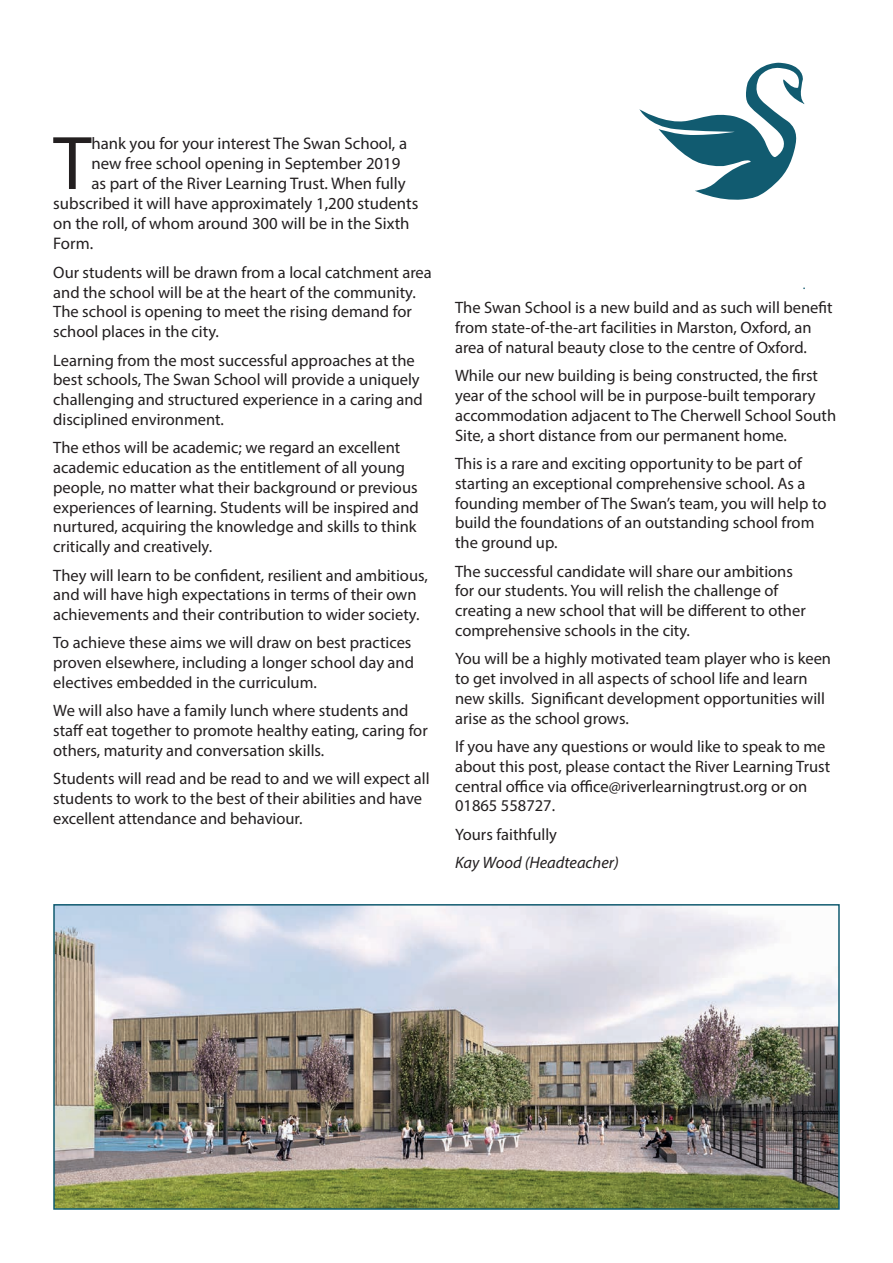
<style>
.page{position:relative;width:893px;height:1263px;background:#fff}
.page>*{position:absolute;margin:0;border:0;box-sizing:border-box;transform-origin:0 0}
.t1{font:76.65px "Myriad Pro";color:#231f20}
.t2{font:16.8px "Myriad Pro";color:#231f20}
.t3{font:16.5px/19.8px "Myriad Pro";color:#231f20}
.t4{font:italic 16.5px "Myriad Pro";color:#231f20}
.t5{font:13.2px "Myriad Pro";color:#125b6f}
</style>
<div class="page">
<img style="left:56px;top:907px;width:781px;height:300px">
<div style="left:53px;top:904px;width:787px;height:306px;border:2px solid #115b70"></div>
<svg style="left:639px;top:63px;width:166px;height:137px"></svg>
<h1 class="t1" style="left:53px;top:116px;width:40px">T</h1>
<p class="t2" style="left:91px;top:133px;width:317px">hank you for your interest The Swan School, a</p>
<p class="t2" style="left:91px;top:153px;width:311px">new free school opening in September 2019</p>
<p class="t2" style="left:91px;top:173px;width:316px">as part of the River Learning Trust. When fully</p>
<p class="t2" style="left:53px;top:193px;width:367px">subscribed it will have approximately 1,200 students</p>
<p class="t2" style="left:53px;top:213px;width:358px">on the roll, of whom around 300 will be in the Sixth</p>
<p class="t2" style="left:53px;top:233px;width:41px">Form.</p>
<p class="t3" style="left:53px;top:262px;width:380px">Our students will be drawn from a local catchment area and the school will be at the heart of the community.<br>The school is opening to meet the rising demand for school places in the city.</p>
<p class="t3" style="left:53px;top:350px;width:371px">Learning from the most successful approaches at the best schools, The Swan School will provide a uniquely challenging and structured experience in a caring and disciplined environment.</p>
<p class="t3" style="left:53px;top:437px;width:367px">The ethos will be academic; we regard an excellent academic education as the entitlement of all young people, no matter what their background or previous experiences of learning. Students will be inspired and nurtured, acquiring the knowledge and skills to think critically and creatively.</p>
<p class="t3" style="left:53px;top:565px;width:376px">They will learn to be confident, resilient and ambitious, and will have high expectations in terms of their own achievements and their contribution to wider society.</p>
<p class="t3" style="left:53px;top:633px;width:362px">To achieve these aims we will draw on best practices proven elsewhere, including a longer school day and electives embedded in the curriculum.</p>
<p class="t3" style="left:53px;top:701px;width:376px">We will also have a family lunch where students and staff eat together to promote healthy eating, caring for others, maturity and conversation skills.</p>
<p class="t3" style="left:53px;top:768px;width:378px">Students will read and be read to and we will expect all students to work to the best of their abilities and have excellent attendance and behaviour.</p>
<p class="t5" style="left:803px;top:277px;width:4px">.</p>
<p class="t3" style="left:455px;top:298px;width:379px">The Swan School is a new build and as such will benefit from state-of-the-art facilities in Marston, Oxford, an area of natural beauty close to the centre of Oxford.</p>
<p class="t3" style="left:455px;top:366px;width:383px">While our new building is being constructed, the first year of the school will be in purpose-built temporary accommodation adjacent to The Cherwell School South Site, a short distance from our permanent home.</p>
<p class="t3" style="left:455px;top:453px;width:373px">This is a rare and exciting opportunity to be part of starting an exceptional comprehensive school. As a founding member of The Swan’s team, you will help to build the foundations of an outstanding school from the ground up.</p>
<p class="t3" style="left:455px;top:561px;width:352px">The successful candidate will share our ambitions for our students. You will relish the challenge of creating a new school that will be different to other comprehensive schools in the city.</p>
<p class="t3" style="left:455px;top:649px;width:377px">You will be a highly motivated team player who is keen to get involved in all aspects of school life and learn new skills. Significant development opportunities will arise as the school grows.</p>
<p class="t3" style="left:455px;top:736px;width:377px">If you have any questions or would like to speak to me about this post, please contact the River Learning Trust central office via office@riverlearningtrust.org or on 01865 558727.</p>
<p class="t3" style="left:455px;top:824px;width:103px">Yours faithfully</p>
<p class="t4" style="left:455px;top:852px;width:165px">Kay Wood (Headteacher)</p>
</div>
